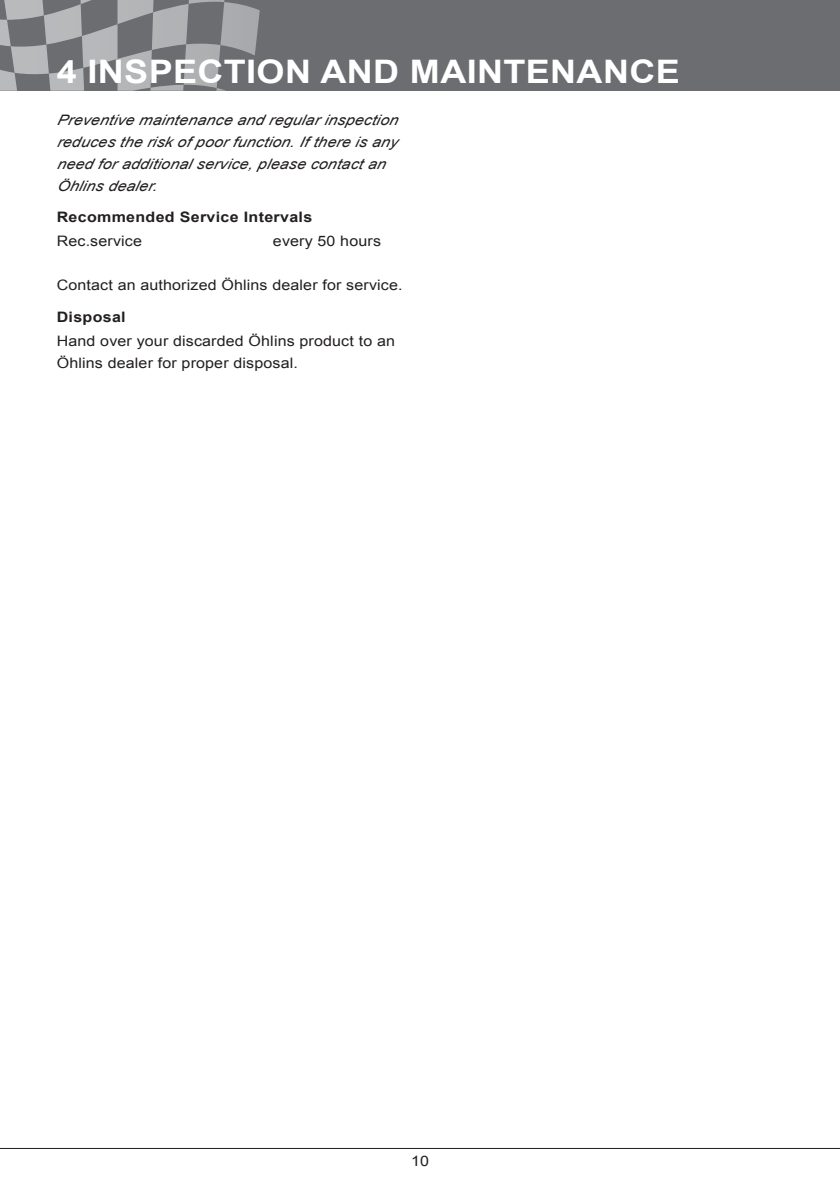
<style>
.page{position:relative;width:840px;height:1191px;background:#fff}
.page>*{position:absolute;margin:0;border:0;box-sizing:border-box;transform-origin:0 0}
._4_Header_Page_heade{font:700 32.4px "Arial";letter-spacing:.01em;color:#fff;scale:1.11 1}
._6_Body_type{font:14.4px/22px "Arial";letter-spacing:.01em;color:#231f20;scale:1.11 1}
._8_Body_Type_Italic{font:italic 14.4px/22px "Arial";color:#231f20;scale:1.11 1}
._7_Body_type_StepNo{font:700 14.4px "Arial";letter-spacing:.02em;color:#231f20;scale:1.11 1}
</style>
<div class="page">
<hr style="left:0;top:1148px;width:839px;height:1px;background:#231f20">
<div style="left:0;top:0;width:839px;height:91px;background:#6c6d70"></div>
<svg style="left:0;top:0;width:260px;height:91px"></svg>
<p class="_4_Header_Page_heade" style="left:57px;top:50px;width:562px">4 INSPECTION AND MAINTENANCE</p>
<p class="_8_Body_Type_Italic" style="left:57px;top:109px;width:312px">Preventive maintenance and regularinspection reduces the risk of poorfunction.If there is any need foradditionalservice,please contactan Öhlins dealer.</p>
<p class="_7_Body_type_StepNo" style="left:57px;top:208px;width:231px">Recommended Service Intervals</p>
<p class="_6_Body_type" style="left:57px;top:230px;width:78px">Rec.service</p>
<p class="_6_Body_type" style="left:273px;top:230px;width:99px">every 50 hours</p>
<p class="_6_Body_type" style="left:57px;top:274px;width:313px">Contact an authorized Öhlins dealer for service.</p>
<p class="_7_Body_type_StepNo" style="left:57px;top:307px;width:64px">Disposal</p>
<p class="_6_Body_type" style="left:57px;top:330px;width:306px">Hand over your discarded Öhlins product to an<br>Öhlins dealer for proper disposal.</p>
<p class="_6_Body_type" style="left:411px;top:1149px;width:18px">10</p>
</div>
